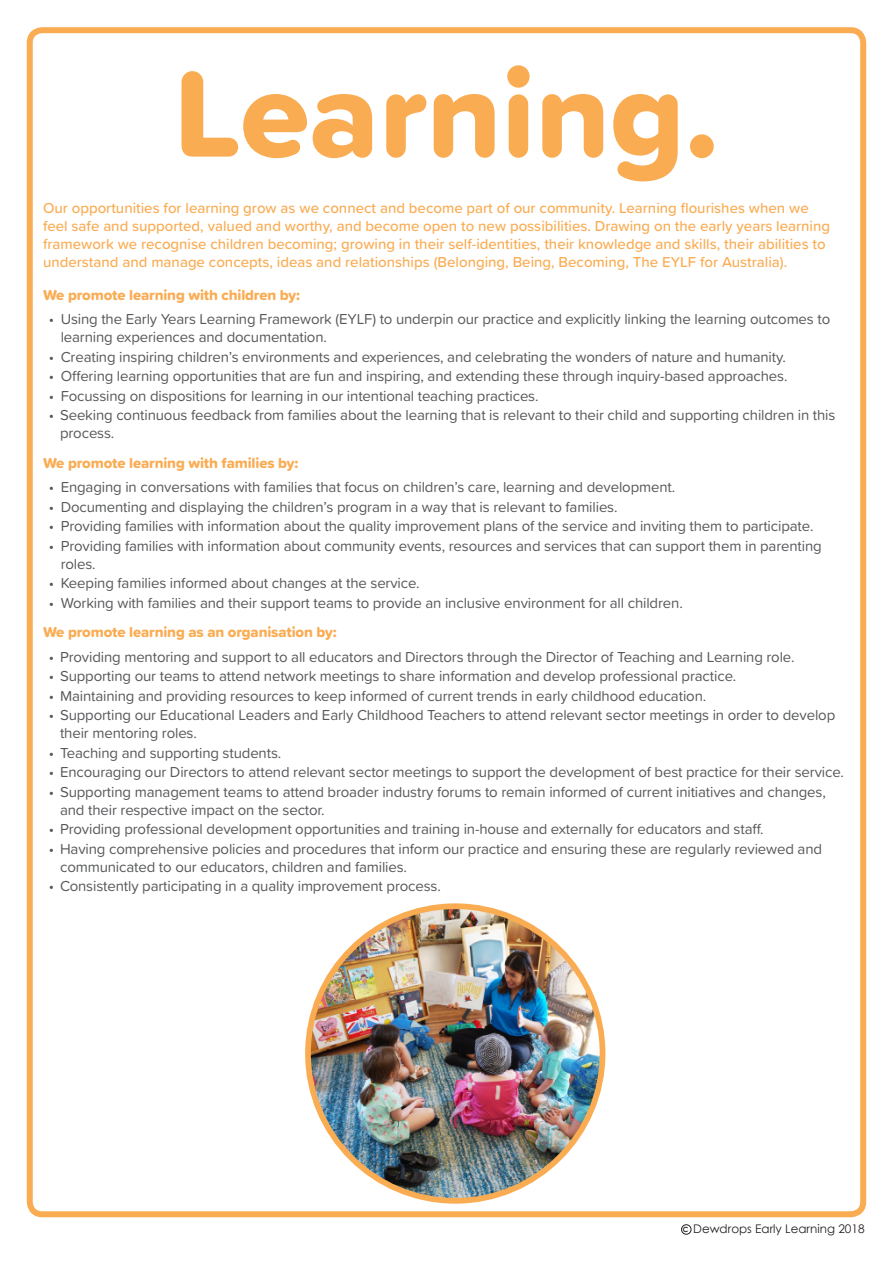
<style>
.page{position:relative;width:893px;height:1263px;background:#fff}
.page>*{position:absolute;margin:0;border:0;box-sizing:border-box;transform-origin:0 0}
.t1{font:126.45px "Proxima Soft Extrabld";color:#faac53}
.t2{font:15px/18px "Proxima Soft";letter-spacing:-.01em;color:#57585a}
.t3{font:500 15px/18px "Proxima Soft";color:#faac53}
.t4{font:15px "Proxima Soft Extrabld";letter-spacing:-.01em;color:#faac53}
.t5{font:11.85px "Century Gothic";color:#231f20}
.t6{font:700 7.2px "Century Gothic";color:#231f20}
</style>
<div class="page">
<div style="left:27px;top:27px;width:839px;height:1190px;border:6px solid #faac53;border-radius:12px"></div>
<img style="left:308px;top:906px;width:294px;height:294px;border-radius:144px">
<div style="left:681px;top:1224px;width:10px;height:10px;border:1px solid #231f20;border-radius:50%"></div>
<p class="t1" style="left:174px;top:18px;width:547px">Learning.</p>
<p class="t3" style="left:43px;top:198px;width:789px">Our opportunities for learning grow as we connect and become part of our community. Learning flourishes when we feel safe and supported, valued and worthy, and become open to new possibilities. Drawing on the early years learning framework we recognise children becoming; growing in their self-identities, their knowledge and skills, their abilities to understand and manage concepts, ideas and relationships (Belonging, Being, Becoming, The EYLF for Australia).</p>
<p class="t4" style="left:43px;top:283px;width:259px">We promote learning with children by:</p>
<p class="t2" style="left:61px;top:309px;width:771px;text-indent:-12px">• Using the Early Years Learning Framework (EYLF) to underpin our practice and explicitly linking the learning outcomes to learning experiences and documentation.</p>
<p class="t2" style="left:49px;top:347px;width:738px">• Creating inspiring children’s environments and experiences, and celebrating the wonders of nature and humanity.</p>
<p class="t2" style="left:49px;top:366px;width:740px">• Offering learning opportunities that are fun and inspiring, and extending these through inquiry-based approaches.</p>
<p class="t2" style="left:49px;top:386px;width:491px">• Focussing on dispositions for learning in our intentional teaching practices.</p>
<p class="t2" style="left:60px;top:405px;width:777px;text-indent:-11px">• Seeking continuous feedback from families about the learning that is relevant to their child and supporting children in this process.</p>
<p class="t4" style="left:43px;top:451px;width:257px">We promote learning with families by:</p>
<p class="t2" style="left:49px;top:477px;width:628px">• Engaging in conversations with families that focus on children’s care, learning and development.</p>
<p class="t2" style="left:49px;top:497px;width:570px">• Documenting and displaying the children’s program in a way that is relevant to families.</p>
<p class="t2" style="left:49px;top:516px;width:766px">• Providing families with information about the quality improvement plans of the service and inviting them to participate.</p>
<p class="t2" style="left:61px;top:536px;width:763px;text-indent:-12px">• Providing families with information about community events, resources and services that can support them in parenting roles.</p>
<p class="t2" style="left:49px;top:573px;width:372px">• Keeping families informed about changes at the service.</p>
<p class="t2" style="left:49px;top:593px;width:635px">• Working with families and their support teams to provide an inclusive environment for all children.</p>
<p class="t4" style="left:43px;top:621px;width:295px">We promote learning as an organisation by:</p>
<p class="t2" style="left:49px;top:647px;width:747px">• Providing mentoring and support to all educators and Directors through the Director of Teaching and Learning role.</p>
<p class="t2" style="left:49px;top:666px;width:689px">• Supporting our teams to attend network meetings to share information and develop professional practice.</p>
<p class="t2" style="left:49px;top:686px;width:659px">• Maintaining and providing resources to keep informed of current trends in early childhood education.</p>
<p class="t2" style="left:60px;top:705px;width:777px;text-indent:-11px">• Supporting our Educational Leaders and Early Childhood Teachers to attend relevant sector meetings in order to develop their mentoring roles.</p>
<p class="t2" style="left:49px;top:743px;width:234px">• Teaching and supporting students.</p>
<p class="t2" style="left:49px;top:762px;width:797px">• Encouraging our Directors to attend relevant sector meetings to support the development of best practice for their service.</p>
<p class="t2" style="left:60px;top:782px;width:767px;text-indent:-11px">• Supporting management teams to attend broader industry forums to remain informed of current initiatives and changes, and their respective impact on the sector.</p>
<p class="t2" style="left:49px;top:819px;width:716px">• Providing professional development opportunities and training in-house and externally for educators and staff.</p>
<p class="t2" style="left:60px;top:839px;width:763px;text-indent:-11px">• Having comprehensive policies and procedures that inform our practice and ensuring these are regularly reviewed and communicated to our educators, children and families.</p>
<p class="t2" style="left:49px;top:876px;width:394px">• Consistently participating in a quality improvement process.</p>
<p class="t6" style="left:683px;top:1224px;width:7px">C</p>
<p class="t5" style="left:693px;top:1221px;width:173px">Dewdrops Early Learning 2018</p>
</div>
